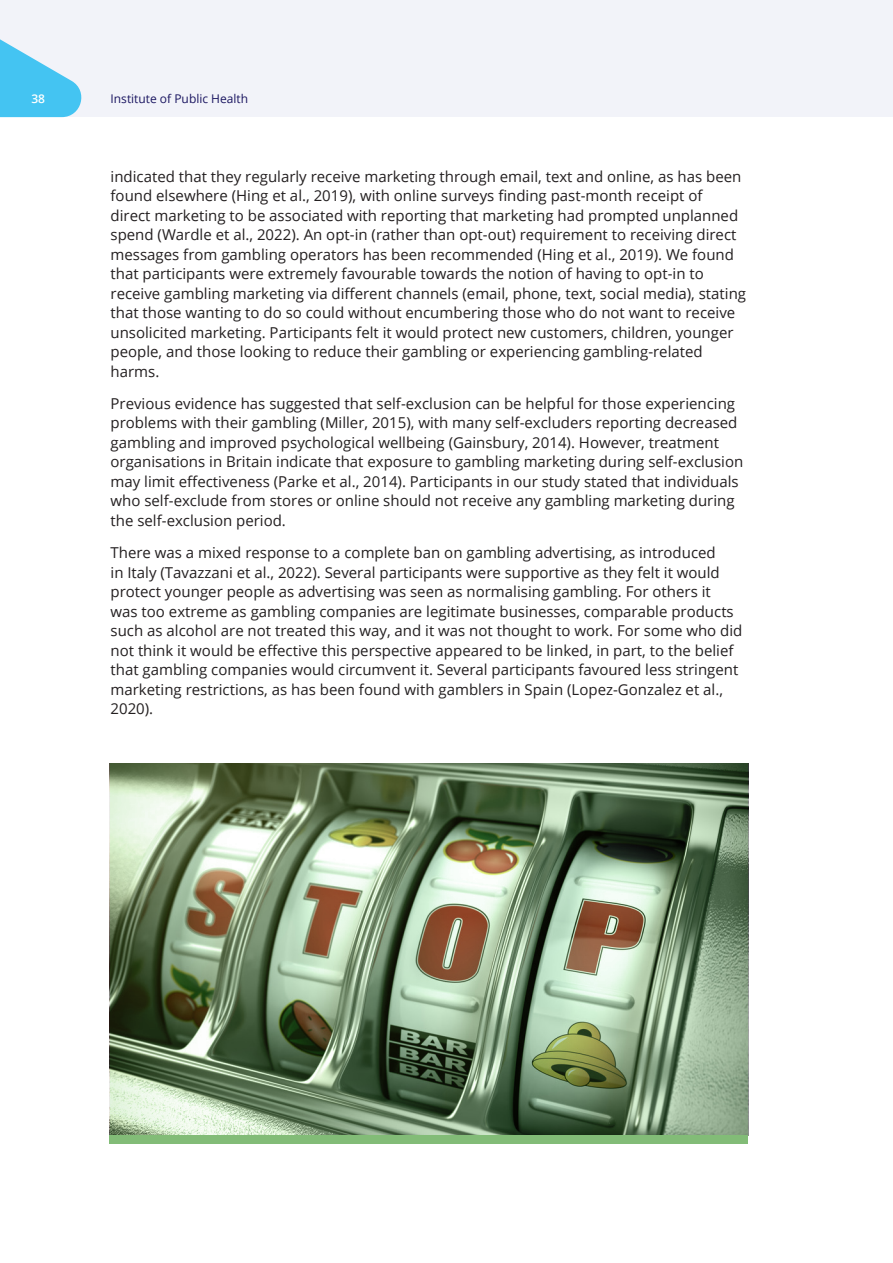
<style>
.page{position:relative;width:893px;height:1263px;background:#fff}
.page>*{position:absolute;margin:0;border:0;box-sizing:border-box;transform-origin:0 0}
.body{font:15px/19.5px "Open Sans";color:#231f20}
.t1{font:12px "Open Sans";color:#1b1661}
.t2{font:600 12px "Open Sans";color:#fff}
</style>
<div class="page">
<div style="left:0;top:0;width:893px;height:117px;background:#f2f3f9"></div>
<svg style="left:0;top:39px;width:82px;height:78px"></svg>
<div style="left:110px;top:1135px;width:638px;height:9px;background:#82bc77"></div>
<svg style="left:111px;top:763px;width:637px;height:372px;background:#7e9072"></svg>
<p class="t2" style="left:31px;top:90px;width:15px">38</p>
<p class="t1" style="left:111px;top:90px;width:139px">Institute of Public Health</p>
<p class="body" style="left:111px;top:166px;width:637px">indicated that they regularly receive marketing through email, text and online, as has been found elsewhere (Hing et al., 2019), with online surveys finding past-month receipt of direct marketing to be associated with reporting that marketing had prompted unplanned spend (Wardle et al., 2022). An opt-in (rather than opt-out) requirement to receiving direct messages from gambling operators has been recommended (Hing et al., 2019). We found that participants were extremely favourable towards the notion of having to opt-in to receive gambling marketing via different channels (email, phone, text, social media), stating that those wanting to do so could without encumbering those who do not want to receive unsolicited marketing. Participants felt it would protect new customers, children, younger people, and those looking to reduce their gambling or experiencing gambling-related harms.</p>
<p class="body" style="left:111px;top:393px;width:634px">Previous evidence has suggested that self-exclusion can be helpful for those experiencing problems with their gambling (Miller, 2015), with many self-excluders reporting decreased gambling and improved psychological wellbeing (Gainsbury, 2014). However, treatment organisations in Britain indicate that exposure to gambling marketing during self-exclusion may limit effectiveness (Parke et al., 2014). Participants in our study stated that individuals who self-exclude from stores or online should not receive any gambling marketing during the self-exclusion period.</p>
<p class="body" style="left:111px;top:542px;width:633px">There was a mixed response to a complete ban on gambling advertising, as introduced<br>in Italy (Tavazzani et al., 2022). Several participants were supportive as they felt it would protect younger people as advertising was seen as normalising gambling. For others it<br>was too extreme as gambling companies are legitimate businesses, comparable products such as alcohol are not treated this way, and it was not thought to work. For some who did not think it would be effective this perspective appeared to be linked, in part, to the belief that gambling companies would circumvent it. Several participants favoured less stringent marketing restrictions, as has been found with gamblers in Spain (Lopez-Gonzalez et al., 2020).</p>
</div>
